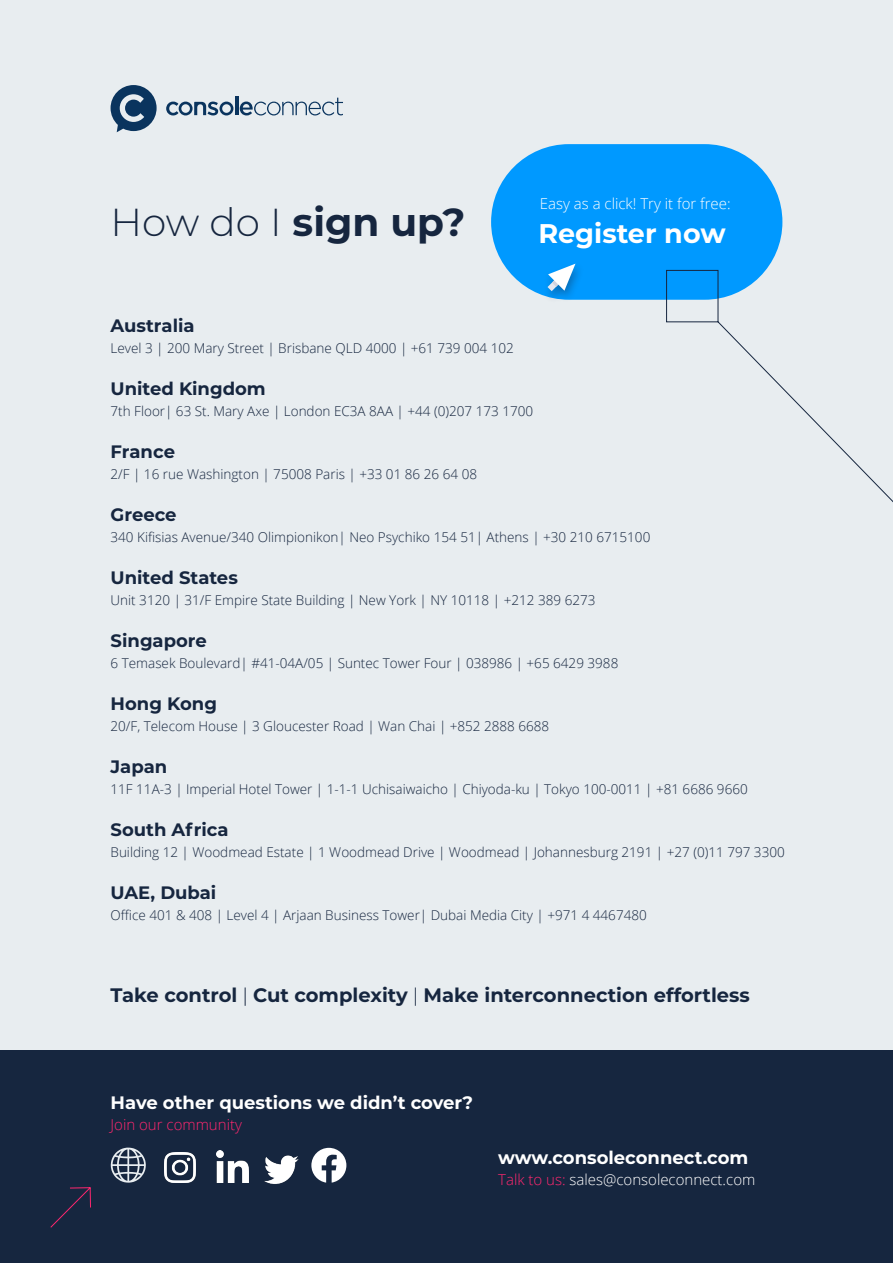
<style>
.page{position:relative;width:893px;height:1263px;background:#fff}
.page>*{position:absolute;margin:0;border:0;box-sizing:border-box;transform-origin:0 0}
.t1{font:700 39px "Montserrat";color:#16263f}
.t2{font:700 27px "Montserrat";color:#fff}
.t3{font:700 19.5px "Montserrat";color:#16263f}
.t4{font:700 18px "Montserrat";color:#16263f}
.t5{font:700 18px "Montserrat";color:#fff}
.t6{font:300 15px "Open Sans";color:#fff}
.t7{font:300 15px "Open Sans";color:#ff276f}
.t8{font:300 13.5px "Open Sans";color:#16263f}
.s1{font-weight:300}
.s2{color:#16263f}
.s3{color:#ff276f}
</style>
<div class="page">
<div style="left:0;top:0;width:893px;height:1051px;background:#e8edf0"></div>
<div style="left:0;top:1051px;width:893px;height:212px;background:#16263f"></div>
<svg style="left:110px;top:85px;width:47px;height:47px"></svg>
<hr style="left:235px;top:97px;width:3px;height:18px;background:#0a345e">
<svg style="left:240px;top:98px;width:103px;height:17px"></svg>
<svg style="left:166px;top:102px;width:67px;height:13px"></svg>
<div style="left:491px;top:144px;width:291px;height:156px;background:#09f;border-radius:78px"></div>
<svg style="left:666px;top:270px;width:227px;height:233px"></svg>
<svg style="left:50px;top:1187px;width:41px;height:41px"></svg>
<svg style="left:111px;top:1147px;width:35px;height:36px"></svg>
<svg style="left:311px;top:1148px;width:35px;height:34px"></svg>
<img style="left:165px;top:1152px;width:30px;height:30px">
<img style="left:216px;top:1151px;width:32px;height:31px">
<img style="left:264px;top:1155px;width:35px;height:29px">
<div style="left:542px;top:261px;width:42px;height:42px;background:#172640;opacity:.38"></div>
<svg style="left:547px;top:264px;width:28px;height:27px"></svg>
<h1 class="t1" style="left:111px;top:194px;width:356px"><span class="s1">How do I</span> sign up?</h1>
<p class="t6" style="left:540px;top:194px;width:192px">Easy as a click! Try it for free:</p>
<h2 class="t2" style="left:538px;top:214px;width:189px">Register now</h2>
<h3 class="t4" style="left:111px;top:313px;width:86px">Australia</h3>
<p class="t8" style="left:111px;top:339px;width:405px">Level 3 | 200 Mary Street | Brisbane QLD 4000 | +61 739 004 102</p>
<h3 class="t4" style="left:111px;top:376px;width:157px">United Kingdom</h3>
<p class="t8" style="left:111px;top:402px;width:424px">7th Floor| 63 St. Mary Axe | London EC3A 8AA | +44 (0)207 173 1700</p>
<h3 class="t4" style="left:111px;top:439px;width:66px">France</h3>
<p class="t8" style="left:111px;top:465px;width:368px">2/F | 16 rue Washington | 75008 Paris | +33 01 86 26 64 08</p>
<h3 class="t4" style="left:111px;top:502px;width:68px">Greece</h3>
<p class="t8" style="left:111px;top:528px;width:541px">340 Kifisias Avenue/340 Olimpionikon| Neo Psychiko 154 51| Athens | +30 210 6715100</p>
<h3 class="t4" style="left:111px;top:565px;width:129px">United States</h3>
<p class="t8" style="left:111px;top:591px;width:486px">Unit 3120 | 31/F Empire State Building | New York | NY 10118 | +212 389 6273</p>
<h3 class="t4" style="left:111px;top:628px;width:98px">Singapore</h3>
<p class="t8" style="left:111px;top:654px;width:509px">6 Temasek Boulevard| #41-04A/05 | Suntec Tower Four | 038986 | +65 6429 3988</p>
<h3 class="t4" style="left:111px;top:691px;width:108px">Hong Kong</h3>
<p class="t8" style="left:111px;top:717px;width:440px">20/F, Telecom House | 3 Gloucester Road | Wan Chai | +852 2888 6688</p>
<h3 class="t4" style="left:111px;top:754px;width:58px">Japan</h3>
<p class="t8" style="left:111px;top:780px;width:639px">11F 11A-3 | Imperial Hotel Tower | 1-1-1 Uchisaiwaicho | Chiyoda-ku | Tokyo 100-0011 | +81 6686 9660</p>
<h3 class="t4" style="left:111px;top:817px;width:120px">South Africa</h3>
<p class="t8" style="left:111px;top:843px;width:676px">Building 12 | Woodmead Estate | 1 Woodmead Drive | Woodmead | Johannesburg 2191 | +27 (0)11 797 3300</p>
<h3 class="t4" style="left:111px;top:880px;width:107px">UAE, Dubai</h3>
<p class="t8" style="left:111px;top:906px;width:538px">Office 401 &amp; 408 | Level 4 | Arjaan Business Tower| Dubai Media City | +971 4 4467480</p>
<h3 class="t3" style="left:111px;top:980px;width:641px">Take control <span class="s1">|</span> Cut complexity <span class="s1">|</span> Make interconnection effortless</h3>
<h3 class="t5" style="left:111px;top:1090px;width:364px">Have other questions we didn’t cover?</h3>
<p class="t7" style="left:111px;top:1115px;width:205px">Join our community <span class="s2">of experts</span></p>
<h3 class="t5" style="left:498px;top:1144px;width:252px">www.consoleconnect.com</h3>
<p class="t6" style="left:498px;top:1169px;width:259px"><span class="s3">Talk to us:</span> sales@consoleconnect.com</p>
</div>
